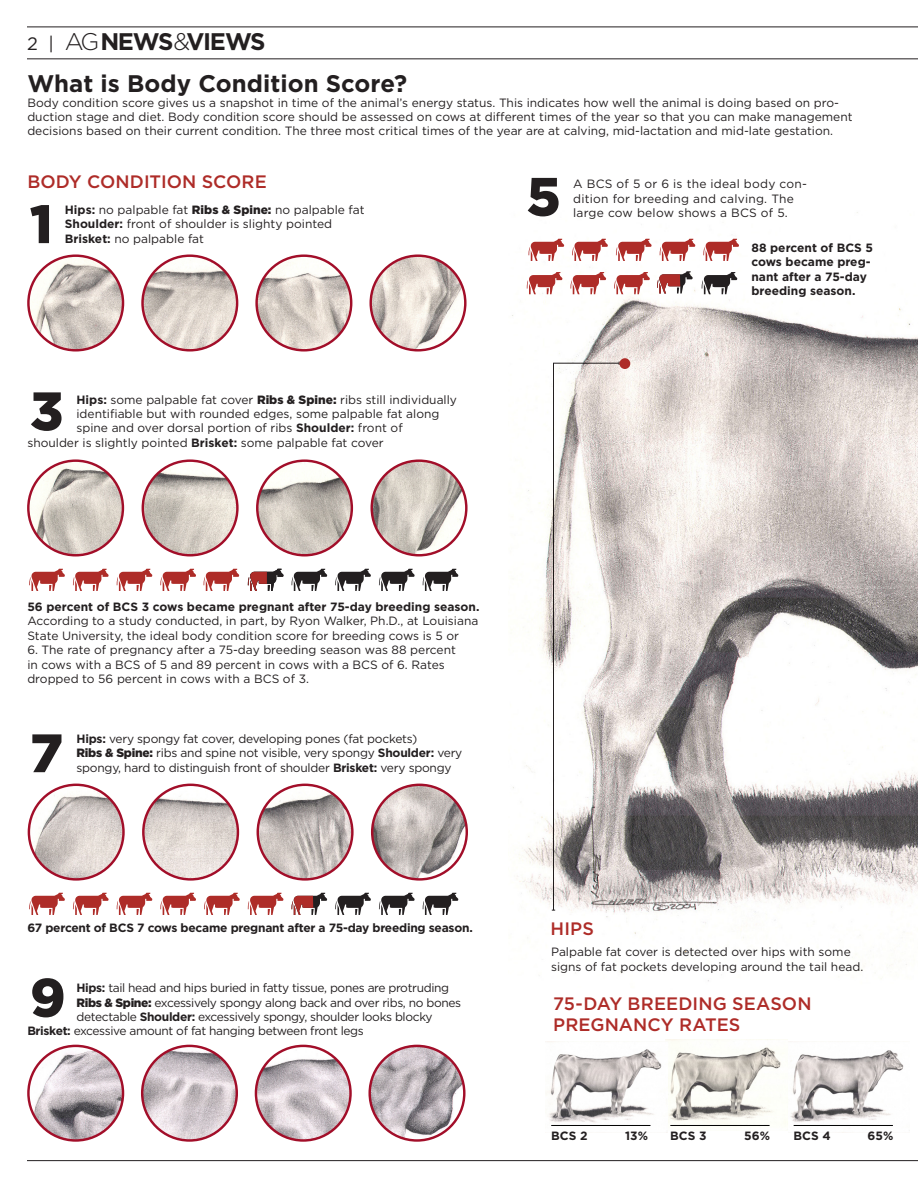
<style>
.page{position:relative;width:918px;height:1188px;background:#fff}
.page>*{position:absolute;margin:0;border:0;box-sizing:border-box;transform-origin:0 0}
.dropcap{font:900 54px "Gotham";color:#231f20}
.t1{font:700 24px "Gotham";color:#231f20}
.t2{font:700 24px "Gotham";letter-spacing:-.06em;color:#231f20}
.t3{font:500 18px "Gotham";letter-spacing:.005em;color:#ae2c28}
.dropcap-2{font:12px/14.4px "Gotham";color:#231f20}
.dropcap-3{font:12px "Gotham";letter-spacing:-.03em;color:#231f20}
.dropcap-4{font:12px/14.4px "Gotham";letter-spacing:-.02em;color:#231f20}
.dropcap-5{font:700 12px/14.4px "Gotham";color:#231f20}
.dropcap-6{font:12px/14.4px "Gotham";letter-spacing:.02em;color:#231f20}
.dropcap-7{font:700 12px "Gotham";letter-spacing:-.02em;color:#231f20}
.s1{font-weight:400;font-size:18px}
.s2{font-weight:300}
.s3{font-weight:700}
.s4{font-weight:900}
</style>
<div class="page">
<hr style="left:27px;top:1160px;width:891px;height:1px;background:#231f20">
<hr style="left:27px;top:58px;width:891px;height:1px;background:#231f20">
<hr style="left:27px;top:27px;width:891px;height:1px;background:#231f20">
<img style="left:511px;top:212px;width:407px;height:770px">
<svg style="left:657px;top:271px;width:36px;height:23px"></svg>
<svg style="left:291px;top:893px;width:36px;height:22px"></svg>
<img style="left:666px;top:1040px;width:121px;height:87px">
<svg style="left:552px;top:362px;width:68px;height:549px"></svg>
<img style="left:28px;top:256px;width:95px;height:94px;border-radius:47px">
<div style="left:27px;top:254px;width:97px;height:98px;border:2px solid #a20e29;border-radius:50%"></div>
<img style="left:28px;top:461px;width:95px;height:94px;border-radius:47px">
<div style="left:27px;top:459px;width:97px;height:97px;border:2px solid #a20e29;border-radius:50%"></div>
<img style="left:29px;top:785px;width:94px;height:94px;border-radius:47px">
<div style="left:28px;top:784px;width:97px;height:97px;border:2px solid #a20e29;border-radius:50%"></div>
<img style="left:28px;top:1046px;width:95px;height:94px;border-radius:47px">
<div style="left:27px;top:1045px;width:97px;height:97px;border:2px solid #a20e29;border-radius:50%"></div>
<img style="left:143px;top:461px;width:94px;height:94px;border-radius:47px">
<div style="left:142px;top:459px;width:97px;height:97px;border:2px solid #a20e29;border-radius:50%"></div>
<img style="left:257px;top:461px;width:95px;height:94px;border-radius:47px">
<div style="left:256px;top:459px;width:97px;height:97px;border:2px solid #a20e29;border-radius:50%"></div>
<img style="left:372px;top:461px;width:94px;height:94px;border-radius:47px">
<div style="left:371px;top:459px;width:97px;height:97px;border:2px solid #a20e29;border-radius:50%"></div>
<img style="left:143px;top:785px;width:95px;height:94px;border-radius:47px">
<div style="left:142px;top:784px;width:97px;height:97px;border:2px solid #a20e29;border-radius:50%"></div>
<img style="left:258px;top:785px;width:94px;height:94px;border-radius:47px">
<div style="left:257px;top:784px;width:97px;height:97px;border:2px solid #a20e29;border-radius:50%"></div>
<img style="left:372px;top:785px;width:95px;height:94px;border-radius:47px">
<div style="left:371px;top:784px;width:97px;height:97px;border:2px solid #a20e29;border-radius:50%"></div>
<img style="left:142px;top:1046px;width:95px;height:94px;border-radius:47px">
<div style="left:141px;top:1045px;width:97px;height:97px;border:2px solid #a20e29;border-radius:50%"></div>
<img style="left:256px;top:1046px;width:95px;height:94px;border-radius:47px">
<div style="left:255px;top:1045px;width:97px;height:97px;border:2px solid #a20e29;border-radius:50%"></div>
<img style="left:370px;top:1046px;width:94px;height:94px;border-radius:47px">
<div style="left:368px;top:1045px;width:98px;height:97px;border:2px solid #a20e29;border-radius:50%"></div>
<img style="left:143px;top:256px;width:94px;height:94px;border-radius:47px">
<div style="left:141px;top:254px;width:97px;height:98px;border:2px solid #a20e29;border-radius:50%"></div>
<img style="left:371px;top:256px;width:94px;height:94px;border-radius:47px">
<div style="left:369px;top:254px;width:98px;height:98px;border:2px solid #a20e29;border-radius:50%"></div>
<img style="left:257px;top:256px;width:94px;height:94px;border-radius:47px">
<div style="left:255px;top:254px;width:97px;height:98px;border:2px solid #a20e29;border-radius:50%"></div>
<div style="left:620px;top:358px;width:10px;height:11px;background:#ae2c28;border-radius:50%"></div>
<svg style="left:29px;top:893px;width:36px;height:22px"></svg>
<svg style="left:29px;top:569px;width:36px;height:22px"></svg>
<svg style="left:73px;top:893px;width:36px;height:22px"></svg>
<svg style="left:73px;top:569px;width:36px;height:22px"></svg>
<svg style="left:117px;top:893px;width:35px;height:22px"></svg>
<svg style="left:117px;top:569px;width:35px;height:22px"></svg>
<svg style="left:160px;top:893px;width:36px;height:22px"></svg>
<svg style="left:160px;top:569px;width:36px;height:22px"></svg>
<svg style="left:204px;top:893px;width:36px;height:22px"></svg>
<svg style="left:248px;top:893px;width:35px;height:22px"></svg>
<svg style="left:292px;top:569px;width:35px;height:22px"></svg>
<svg style="left:335px;top:893px;width:36px;height:22px"></svg>
<svg style="left:335px;top:569px;width:36px;height:22px"></svg>
<svg style="left:379px;top:893px;width:36px;height:22px"></svg>
<svg style="left:379px;top:569px;width:36px;height:22px"></svg>
<svg style="left:423px;top:893px;width:35px;height:22px"></svg>
<svg style="left:423px;top:569px;width:35px;height:22px"></svg>
<hr style="left:670px;top:1125px;width:100px;height:1px;background:#000">
<img style="left:547px;top:1041px;width:120px;height:86px">
<img style="left:790px;top:1050px;width:114px;height:76px">
<hr style="left:551px;top:1125px;width:99px;height:1px;background:#000">
<hr style="left:794px;top:1125px;width:99px;height:1px;background:#000">
<svg style="left:528px;top:239px;width:36px;height:22px"></svg>
<svg style="left:572px;top:239px;width:36px;height:22px"></svg>
<svg style="left:616px;top:239px;width:36px;height:22px"></svg>
<svg style="left:660px;top:239px;width:35px;height:22px"></svg>
<svg style="left:703px;top:239px;width:36px;height:22px"></svg>
<svg style="left:527px;top:272px;width:35px;height:22px"></svg>
<svg style="left:570px;top:272px;width:36px;height:22px"></svg>
<svg style="left:614px;top:272px;width:36px;height:22px"></svg>
<svg style="left:702px;top:272px;width:35px;height:22px"></svg>
<svg style="left:204px;top:569px;width:35px;height:22px"></svg>
<svg style="left:248px;top:569px;width:36px;height:22px"></svg>
<p class="t2" style="left:27px;top:26px;width:240px"><span class="s1">2 |</span> <span class="s2">AG</span>NEWS<span class="s2">&amp;</span>VIEWS</p>
<p class="t1" style="left:27px;top:68px;width:381px">What is Body Condition Score?</p>
<p class="dropcap-2" style="left:27px;top:95px;width:827px">Body condition score gives us a snapshot in time of the animal’s energy status. This indicates how well the animal is doing based on pro&shy;duction stage and diet. Body condition score should be assessed on cows at different times of the year so that you can make management decisions based on their current condition. The three most critical times of the year are at calving, mid-lactation and mid-late gestation.</p>
<p class="t3" style="left:27px;top:170px;width:241px">BODY CONDITION SCORE</p>
<p class="dropcap" style="left:30px;top:187px;width:24px">1</p>
<p class="dropcap-2" style="left:65px;top:202px;width:301px"><span class="s3">Hips:</span> no palpable fat <span class="s4">Ribs &amp; Spine:</span> no palpable fat</p>
<p class="dropcap-2" style="left:65px;top:217px;width:269px"><span class="s3">Shoulder:</span> front of shoulder is slighty pointed</p>
<p class="dropcap-2" style="left:65px;top:231px;width:141px"><span class="s3">Brisket:</span> no palpable fat</p>
<p class="dropcap" style="left:30px;top:374px;width:35px">3</p>
<p class="dropcap-2" style="left:76px;top:392px;width:382px"><span class="s3">Hips:</span> some palpable fat cover <span class="s4">Ribs &amp; Spine:</span> ribs still individually</p>
<p class="dropcap-2" style="left:76px;top:406px;width:364px">identifiable but with rounded edges, some palpable fat along</p>
<p class="dropcap-2" style="left:76px;top:421px;width:328px">spine and over dorsal portion of ribs <span class="s3">Shoulder:</span> front of</p>
<p class="dropcap-2" style="left:27px;top:435px;width:358px">shoulder is slightly pointed <span class="s3">Brisket:</span> some palpable fat cover</p>
<p class="dropcap" style="left:527px;top:159px;width:36px">5</p>
<p class="dropcap-6" style="left:573px;top:177px;width:235px">A BCS of 5 or 6 is the ideal body con&shy;dition for breeding and calving. The large cow below shows a BCS of 5.</p>
<p class="dropcap-5" style="left:752px;top:240px;width:123px">88 percent of BCS 5 cows became preg&shy;nant after a 75-day breeding season.</p>
<p class="dropcap-5" style="left:27px;top:599px;width:454px">56 percent of BCS 3 cows became pregnant after 75-day breeding season.</p>
<p class="dropcap-2" style="left:27px;top:614px;width:453px">According to a study conducted, in part, by Ryon Walker, Ph.D., at Louisiana<br>State University, the ideal body condition score for breeding cows is 5 or</p>
<p class="dropcap-2" style="left:27px;top:642px;width:430px">6. The rate of pregnancy after a 75-day breeding season was 88 percent in cows with a BCS of 5 and 89 percent in cows with a BCS of 6. Rates dropped to 56 percent in cows with a BCS of 3.</p>
<p class="dropcap" style="left:30px;top:716px;width:35px">7</p>
<p class="dropcap-4" style="left:76px;top:731px;width:343px"><span class="s3">Hips:</span> very spongy fat cover, developing pones (fat pockets)</p>
<p class="dropcap-4" style="left:76px;top:746px;width:387px"><span class="s4">Ribs &amp; Spine:</span> ribs and spine not visible, very spongy <span class="s3">Shoulder:</span> very spongy, hard to distinguish front of shoulder <span class="s3">Brisket:</span> very spongy</p>
<p class="dropcap-7" style="left:27px;top:920px;width:447px">67 percent of BCS 7 cows became pregnant after a 75-day breeding season.</p>
<p class="dropcap" style="left:30px;top:960px;width:37px">9</p>
<p class="dropcap-3" style="left:76px;top:980px;width:374px"><span class="s3">Hips:</span> tail head and hips buried in fatty tissue, pones are protruding</p>
<p class="dropcap-3" style="left:76px;top:995px;width:386px"><span class="s4">Ribs &amp; Spine:</span> excessively spongy along back and over ribs, no bones</p>
<p class="dropcap-3" style="left:76px;top:1009px;width:358px">detectable <span class="s3">Shoulder:</span> excessively spongy, shoulder looks blocky</p>
<p class="dropcap-3" style="left:27px;top:1024px;width:338px"><span class="s3">Brisket:</span> excessive amount of fat hanging between front legs</p>
<p class="t3" style="left:551px;top:917px;width:45px">HIPS</p>
<p class="dropcap-2" style="left:551px;top:944px;width:314px">Palpable fat cover is detected over hips with some signs of fat pockets developing around the tail head.</p>
<p class="t3" style="left:553px;top:992px;width:260px">75-DAY BREEDING SEASON</p>
<p class="t3" style="left:553px;top:1013px;width:189px">PREGNANCY RATES</p>
<p class="dropcap-5" style="left:551px;top:1128px;width:38px">BCS 2</p>
<p class="dropcap-5" style="left:625px;top:1128px;width:24px">13%</p>
<p class="dropcap-5" style="left:670px;top:1128px;width:38px">BCS 3</p>
<p class="dropcap-5" style="left:744px;top:1128px;width:27px">56%</p>
<p class="dropcap-5" style="left:794px;top:1128px;width:39px">BCS 4</p>
<p class="dropcap-5" style="left:868px;top:1128px;width:27px">65%</p>
</div>
